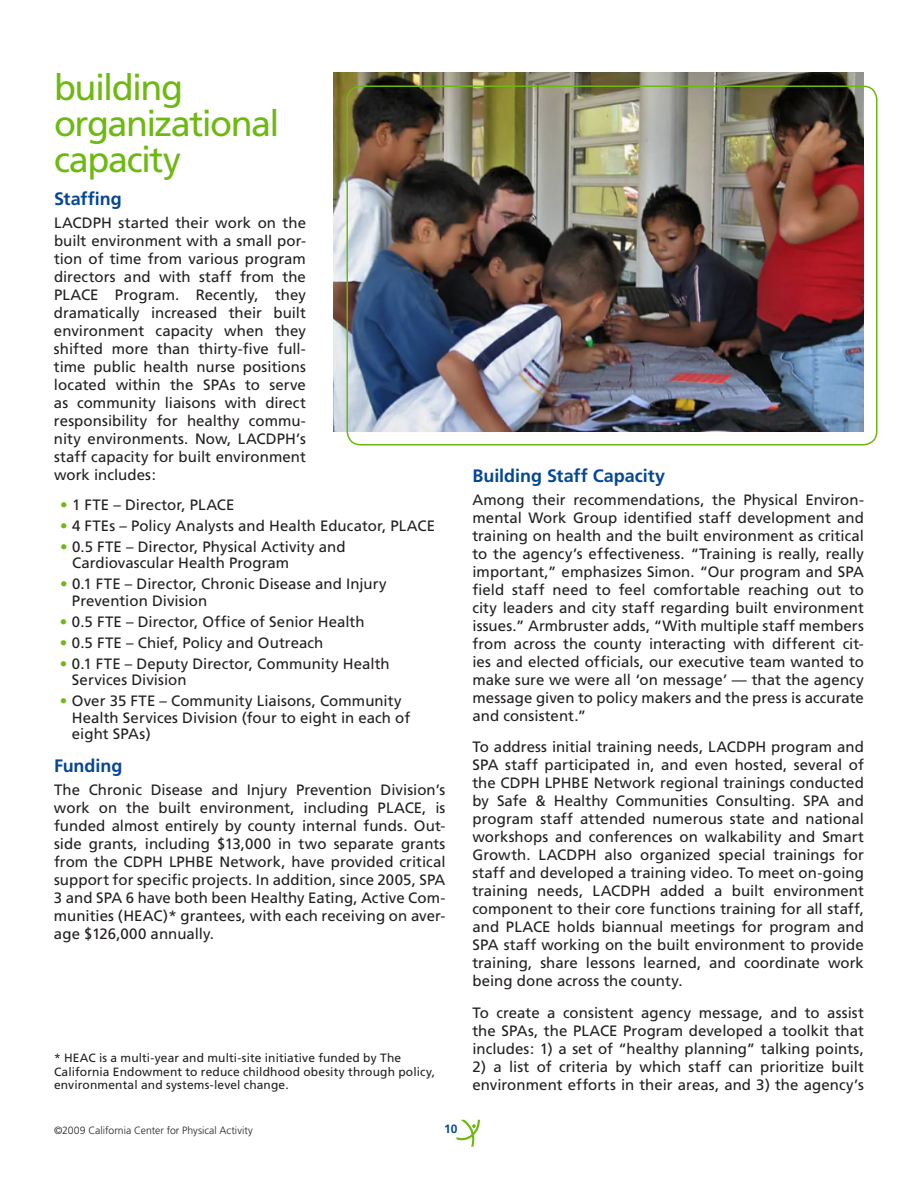
<style>
.page{position:relative;width:918px;height:1188px;background:#fff}
.page>*{position:absolute;margin:0;border:0;box-sizing:border-box;transform-origin:0 0}
.t1{font:36px/36px "Frutiger";letter-spacing:-.04em;color:#6db911}
.t2{font:700 18px "Frutiger";color:#044796}
.t3{font:15px/18px "Frutiger";color:#231f20}
.t4{font:12px/13.5px "Frutiger";letter-spacing:.01em;color:#231f20}
.t5{font:700 12px "Frutiger";color:#044796}
.t6{font:300 10.5px "Frutiger";color:#231f20}
.s1{color:#6db911}
</style>
<div class="page">
<svg style="left:456px;top:1120px;width:24px;height:27px"></svg>
<img style="left:333px;top:72px;width:531px;height:360px">
<div style="left:346px;top:86px;width:532px;height:360px;border:2px solid #6db911;border-radius:14px"></div>
<h1 class="t1" style="left:54px;top:69px;width:227px">building organizational capacity</h1>
<p class="t2" style="left:54px;top:188px;width:69px">Staffing</p>
<p class="t3" style="left:54px;top:213px;width:11px">LACDP</p>
<p class="t3" style="left:54px;top:213px;width:254px;text-align:justify;text-indent:47px">H started their work on the built environment with a small por&shy;tion of time from various program directors and with staff from the PLACE</p>
<p class="t3" style="left:54px;top:285px;width:254px;text-align:justify;text-indent:61px">Program. Recently, they dramatically increased their built environment capacity when they shifted more than thirty-five full&shy;time public health nurse positions located within the SPAs to serve as community liaisons with direct responsibility for healthy commu&shy;nity environments. Now, LACDP</p>
<p class="t3" style="left:54px;top:429px;width:253px;text-align:justify;text-indent:231px">H’s staff capacity for built environment work includes:</p>
<p class="t3" style="left:60px;top:495px;width:34px"><span class="s1">•</span> 1 FTE</p>
<p class="t3" style="left:113px;top:495px;width:86px">– Director, PLACE</p>
<p class="t3" style="left:60px;top:516px;width:340px"><span class="s1">•</span> 4 FTEs – Policy Analysts and Health Educator, PLACE</p>
<p class="t3" style="left:60px;top:537px;width:46px"><span class="s1">•</span> 0.5 FTE</p>
<p class="t3" style="left:72px;top:538px;width:275px;line-height:16.5px;text-indent:54px">– Director, Physical Activity and<br>Cardiovascular Health Program</p>
<p class="t3" style="left:60px;top:575px;width:45px"><span class="s1">•</span> 0.1 FTE</p>
<p class="t3" style="left:72px;top:575px;width:316px;line-height:16.5px;text-indent:53px">– Director, Chronic Disease and I njury<br>Prevention Division</p>
<p class="t3" style="left:60px;top:612px;width:46px"><span class="s1">•</span> 0.5 FTE</p>
<p class="t3" style="left:126px;top:612px;width:240px">– Director, Office of Senior Health</p>
<p class="t3" style="left:60px;top:633px;width:46px"><span class="s1">•</span> 0.5 FTE</p>
<p class="t3" style="left:126px;top:633px;width:199px">– Chief, Policy and Outreach</p>
<p class="t3" style="left:60px;top:654px;width:45px"><span class="s1">•</span> 0.1 FTE</p>
<p class="t3" style="left:72px;top:655px;width:319px;line-height:16.5px;text-indent:53px">– Deputy Director, Community Health<br>Services Division</p>
<p class="t3" style="left:60px;top:692px;width:80px"><span class="s1">•</span> Over 35 FTE</p>
<p class="t3" style="left:72px;top:692px;width:340px;line-height:16.5px;text-indent:88px">– Community Liaisons, Community<br>Health Services Division (four to eight in each of eight SPAs)</p>
<p class="t2" style="left:54px;top:755px;width:70px">Funding</p>
<p class="t3" style="left:54px;top:780px;width:393px">The Chronic Disease and I njury Prevention Division’s work on the built environment, including PLACE</p>
<p class="t3" style="left:54px;top:798px;width:393px;text-align:justify;text-indent:368px">, is funded almost entirely by county internal funds. Out&shy;side grants, including $13,000 in two separate grants from the CDP</p>
<p class="t3" style="left:54px;top:852px;width:393px;text-indent:98px">H LPHBE N etwork, have provided critical support for specific projects. I n addition, since 2005, SPA<br>3 and SPA</p>
<p class="t3" style="left:54px;top:888px;width:393px;text-indent:72px">6 have both been Healthy Eating, Active Com&shy;munities (HEAC</p>
<p class="t3" style="left:54px;top:906px;width:393px;text-indent:109px">)* grantees, with each receiving on aver&shy;age $126,000 annually.</p>
<p class="t4" style="left:54px;top:1051px;width:383px;text-indent:45px">is a multi-year and multi-site initiative funded by The<br>California Endowment to reduce childhood obesity through policy, environmental and systems-level change.</p>
<p class="t4" style="left:54px;top:1051px;width:27px">* HEAC</p>
<p class="t6" style="left:54px;top:1124px;width:200px">©2009 California Center for Physical Activity</p>
<p class="t5" style="left:444px;top:1122px;width:15px">10</p>
<p class="t2" style="left:472px;top:465px;width:194px">Building Staff Capacity</p>
<p class="t3" style="left:472px;top:490px;width:393px">Among their recommendations, the Physical Environ&shy;mental Work Group identified staff development and training on health and the built environment as critical to the agency’s effectiveness. “Training is really, really important,” emphasizes Simon. “Our program and SPA field staff need to feel comfortable reaching out to city leaders and city staff regarding built environment issues.” Armbruster adds, “With multiple staff members from across the county interacting with different cit&shy;ies and elected officials, our executive team wanted to make sure we were all ‘on message’ — that the agency message given to policy makers and the press is accurate and consistent.”</p>
<p class="t3" style="left:472px;top:738px;width:246px">To address initial training needs, LACDP</p>
<p class="t3" style="left:755px;top:738px;width:110px">H program and</p>
<p class="t3" style="left:472px;top:756px;width:10px">SPA</p>
<p class="t3" style="left:472px;top:756px;width:393px;text-indent:33px">staff participated in, and even hosted, several of the CDP</p>
<p class="t3" style="left:472px;top:774px;width:393px;text-indent:57px">H LPHBE Network regional trainings conducted by Safe &amp; Healthy Communities Consulting. SPA</p>
<p class="t3" style="left:472px;top:792px;width:393px;text-align:justify;text-indent:365px">and program staff attended numerous state and national workshops and conferences on walkability and Smart Growth. LACDP</p>
<p class="t3" style="left:472px;top:846px;width:393px;text-align:justify;text-indent:113px">H also organized special trainings for staff and developed a training video. To meet on-going training needs, LACDP</p>
<p class="t3" style="left:472px;top:882px;width:393px;text-align:justify;text-indent:167px">H added a built environment component to their core functions training for all staff, and PLACE</p>
<p class="t3" style="left:557px;top:918px;width:308px">holds biannual meetings for program and</p>
<p class="t3" style="left:472px;top:936px;width:393px;text-align:justify;text-indent:31px">staff working on the built environment to provide training, share lessons learned, and coordinate work being done across the county.</p>
<p class="t3" style="left:472px;top:1003px;width:393px">To create a consistent agency message, and to assist the SPAs, the PLACE</p>
<p class="t3" style="left:472px;top:936px;width:10px">SPA</p>
<p class="t3" style="left:472px;top:1021px;width:393px;text-align:right">Program developed a toolkit that<br>includes: 1) a set of “healthy planning” talking points,</p>
<p class="t3" style="left:472px;top:1057px;width:393px">2) a list of criteria by which staff can prioritize built environment efforts in their areas, and 3) the agency’s</p>
</div>
